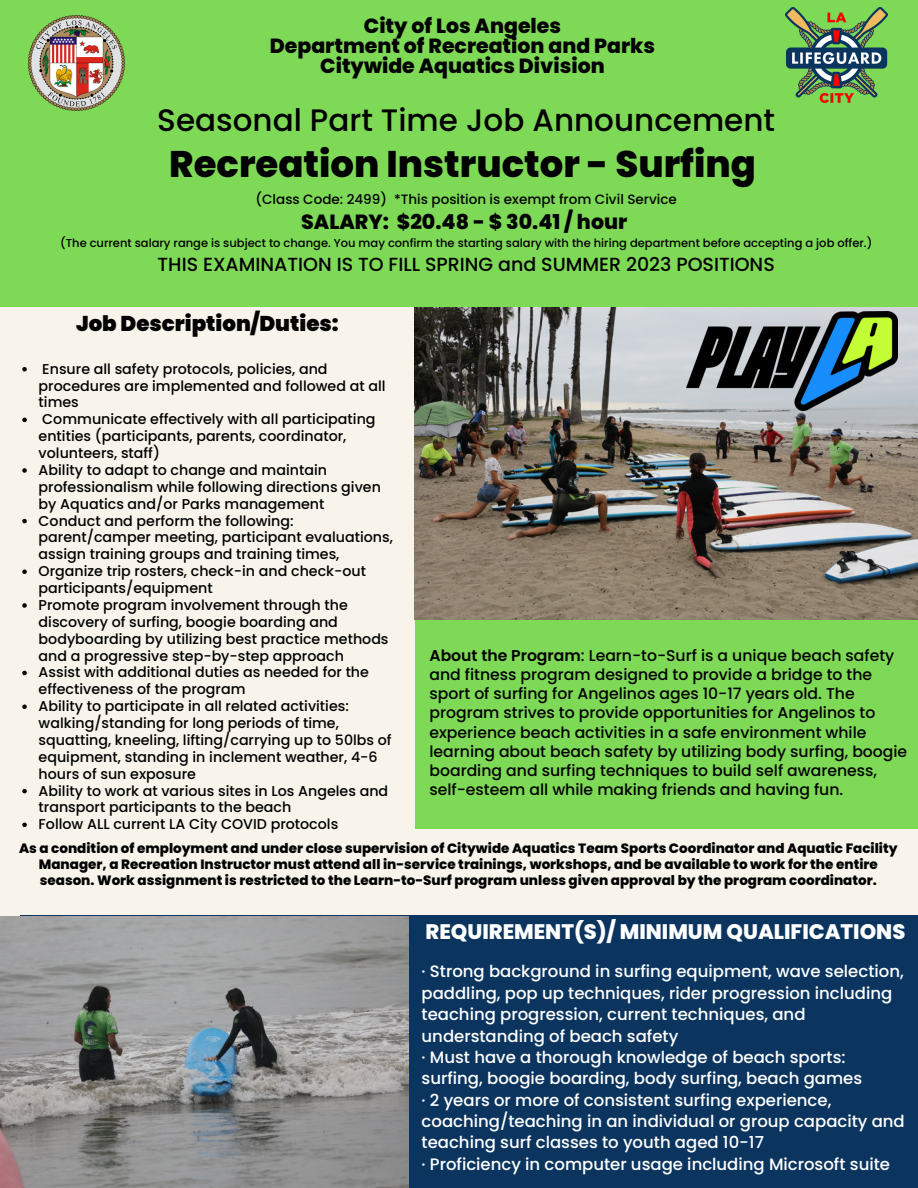
<style>
.page{position:relative;width:918px;height:1188px;background:#f8f4eb}
.page>*{position:absolute;margin:0;border:0;box-sizing:border-box;transform-origin:0 0}
.t1{font:800 37.05px "Poppins";color:#010101}
.t2{font:500 31.05px "Poppins";color:#010101}
.t3{font:900 21.3px "Poppins";color:#010101}
.t4{font:800 21px "Poppins";color:#fff}
.t5{font:800 20.55px "Poppins";color:#010101}
.t6{font:800 20.4px/20.2px "Poppins";color:#010101;text-align:center}
.t7{font:500 19.05px "Poppins";color:#010101}
.t8{font:500 16.5px/21.3px "Poppins";color:#fff}
.t9{font:500 15.6px/19.2px "Poppins";color:#010101}
.t10{font:500 14.25px/16.8px "Poppins";color:#010101}
.t11{font:800 13.5px/15.8px "Poppins";color:#010101;text-align:center}
.t12{font:500 13.5px "Poppins";color:#010101}
.t13{font:500 11.55px "Poppins";color:#010101}
.s1{font-weight:600}
</style>
<div class="page">
<div style="left:0;top:0;width:918px;height:307px;background:#7ed957"></div>
<div style="left:415px;top:620px;width:503px;height:209px;background:#7ed957"></div>
<div style="left:20px;top:916px;width:898px;height:272px;background:#0b355f"></div>
<img style="left:415px;top:307px;width:503px;height:313px">
<img style="left:1px;top:916px;width:407px;height:272px">
<img style="left:785px;top:7px;width:103px;height:96px">
<img style="left:29px;top:15px;width:95px;height:96px">
<img style="left:686px;top:312px;width:212px;height:99px">
<svg style="left:22px;top:367px;width:5px;height:4px"></svg>
<svg style="left:22px;top:418px;width:5px;height:4px"></svg>
<svg style="left:22px;top:468px;width:5px;height:5px"></svg>
<svg style="left:22px;top:519px;width:5px;height:4px"></svg>
<svg style="left:22px;top:569px;width:5px;height:5px"></svg>
<svg style="left:22px;top:603px;width:5px;height:5px"></svg>
<svg style="left:22px;top:671px;width:5px;height:4px"></svg>
<svg style="left:22px;top:704px;width:5px;height:5px"></svg>
<svg style="left:22px;top:789px;width:5px;height:4px"></svg>
<svg style="left:22px;top:823px;width:5px;height:4px"></svg>
<h3 class="t6" style="left:270px;top:16px;width:387px">City of Los Angeles<br>Department of Recreation and Parks<br>Citywide Aquatics Division</h3>
<h2 class="t2" style="left:157px;top:98px;width:619px">Seasonal Part Time Job Announcement</h2>
<h1 class="t1" style="left:169px;top:138px;width:588px">Recreation Instructor - Surfing</h1>
<p class="t12" style="left:256px;top:189px;width:423px">(Class Code: 2499) *This position is exempt from Civil Service</p>
<h3 class="t5" style="left:301px;top:207px;width:327px">SALARY: $20.48 - $ 30.41 / hour</h3>
<p class="t13" style="left:60px;top:235px;width:814px">(The current salary range is subject to change. You may confirm the starting salary with the hiring department before accepting a job offer.)</p>
<h3 class="t7" style="left:158px;top:251px;width:619px">THIS EXAMINATION IS TO FILL SPRING and SUMMER 2023 POSITIONS</h3>
<h3 class="t3" style="left:76px;top:309px;width:264px">Job Description/Duties:</h3>
<p class="t10" style="left:39px;top:360px;width:356px">Ensure all safety protocols, policies, and procedures are implemented and followed at all times<br>Communicate effectively with all participating entities (participants, parents, coordinator, volunteers, staff)<br>Ability to adapt to change and maintain professionalism while following directions given by Aquatics and/or Parks management<br>Conduct and perform the following: parent/camper meeting, participant evaluations, assign training groups and training times, Organize trip rosters, check-in and check-out participants/equipment<br>Promote program involvement through the discovery of surfing, boogie boarding and bodyboarding by utilizing best practice methods and a progressive step-by-step approach<br>Assist with additional duties as needed for the effectiveness of the program<br>Ability to participate in all related activities: walking/standing for long periods of time, squatting, kneeling, lifting/carrying up to 50lbs of equipment, standing in inclement weather, 4-6 hours of sun exposure<br>Ability to work at various sites in Los Angeles and transport participants to the beach<br>Follow ALL current LA City COVID protocols</p>
<p class="t9" style="left:430px;top:646px;width:479px"><span class="s1">About the Program</span>: Learn-to-Surf is a unique beach safety and fitness program designed to provide a bridge to the sport of surfing for Angelinos ages 10-17 years old. The program strives to provide opportunities for Angelinos to experience beach activities in a safe environment while learning about beach safety by utilizing body surfing, boogie boarding and surfing techniques to build self awareness, self-esteem all while making friends and having fun.</p>
<p class="t11" style="left:19px;top:840px;width:880px">As a condition of employment and under close supervision of Citywide Aquatics Team Sports Coordinator and Aquatic Facility<br>Manager, a Recreation Instructor must attend all in-service trainings, workshops, and be available to work for the entire season. Work assignment is restricted to the Learn-to-Surf program unless given approval by the program coordinator.</p>
<h3 class="t4" style="left:425px;top:917px;width:481px">REQUIREMENT(S)/ MINIMUM QUALIFICATIONS</h3>
<p class="t8" style="left:422px;top:961px;width:485px">· Strong background in surfing equipment, wave selection, paddling, pop up techniques, rider progression including teaching progression, current techniques, and understanding of beach safety<br>· Must have a thorough knowledge of beach sports: surfing, boogie boarding, body surfing, beach games<br>· 2 years or more of consistent surfing experience, coaching/teaching in an individual or group capacity and teaching surf classes to youth aged 10-17<br>· Proficiency in computer usage including Microsoft suite</p>
</div>
